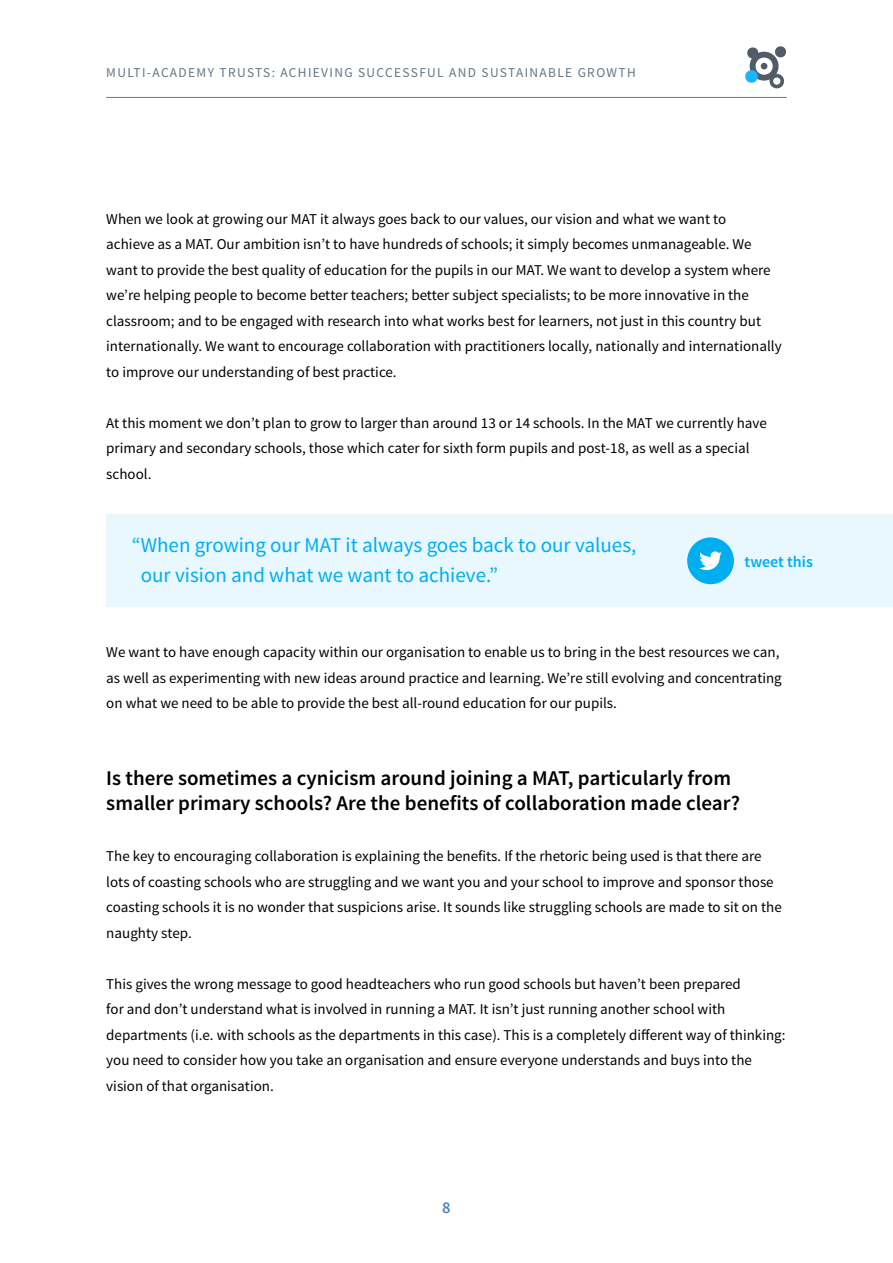
<style>
.page{position:relative;width:893px;height:1263px;background:#fff}
.page>*{position:absolute;margin:0;border:0;box-sizing:border-box;transform-origin:0 0}
.t1{font:600 21px/25.5px "Source Sans Pro";color:#000}
.t2{font:21px/30px "Source Sans Pro";color:#00aeef}
.t3{font:600 16.5px "Source Sans Pro";color:#4681c2}
.t4{font:600 15.9px "Source Sans Pro";color:#00aeef}
.t5{font:15px/25.5px "Source Sans Pro";color:#000}
.t6{font:13.5px "Source Sans Pro";letter-spacing:.1em;color:#657685}
</style>
<div class="page">
<hr style="left:106px;top:97px;width:681px;height:1px;background:#657685">
<svg style="left:745px;top:46px;width:41px;height:42px"></svg>
<div style="left:106px;top:514px;width:787px;height:93px;background:#e9f7fe"></div>
<div style="left:687px;top:537px;width:47px;height:47px;background:#00aeef;border-radius:50%"></div>
<svg style="left:699px;top:551px;width:23px;height:20px"></svg>
<p class="t6" style="left:106px;top:64px;width:531px">MULTI-ACADEMY TRUSTS: ACHIEVING SUCCESSFUL AND SUSTAINABLE GROWTH</p>
<p class="t5" style="left:106px;top:206px;width:677px">When we look at growing our MAT it always goes back to our values, our vision and what we want to<br>achieve as a MAT. Our ambition isn’t to have hundreds of schools; it simply becomes unmanageable. We want to provide the best quality of education for the pupils in our MAT. We want to develop a system where we’re helping people to become better teachers; better subject specialists; to be more innovative in the classroom; and to be engaged with research into what works best for learners, not just in this country but internationally. We want to encourage collaboration with practitioners locally, nationally and internationally to improve our understanding of best practice.</p>
<p class="t5" style="left:106px;top:410px;width:662px">At this moment we don’t plan to grow to larger than around 13 or 14 schools. In the MAT we currently have primary and secondary schools, those which cater for sixth form pupils and post-18, as well as a special school.</p>
<h1 class="t2" style="left:141px;top:530px;width:497px;text-indent:-9px">“When growing our MAT it always goes back to our values, our vision and what we want to achieve.”</h1>
<p class="t4" style="left:745px;top:551px;width:70px">tweet this</p>
<p class="t5" style="left:106px;top:640px;width:677px">We want to have enough capacity within our organisation to enable us to bring in the best resources we can, as well as experimenting with new ideas around practice and learning. We’re still evolving and concentrating on what we need to be able to provide the best all-round education for our pupils.</p>
<h1 class="t1" style="left:106px;top:766px;width:635px">Is there sometimes a cynicism around joining a MAT, particularly from smaller primary schools? Are the benefits of collaboration made clear?</h1>
<p class="t5" style="left:106px;top:844px;width:677px">The key to encouraging collaboration is explaining the benefits. If the rhetoric being used is that there are lots of coasting schools who are struggling and we want you and your school to improve and sponsor those coasting schools it is no wonder that suspicions arise. It sounds like struggling schools are made to sit on the naughty step.</p>
<p class="t5" style="left:106px;top:971px;width:681px">This gives the wrong message to good headteachers who run good schools but haven’t been prepared<br>for and don’t understand what is involved in running a MAT. It isn’t just running another school with departments (i.e. with schools as the departments in this case). This is a completely different way of thinking: you need to consider how you take an organisation and ensure everyone understands and buys into the vision of that organisation.</p>
<p class="t3" style="left:442px;top:1197px;width:10px">8</p>
</div>
